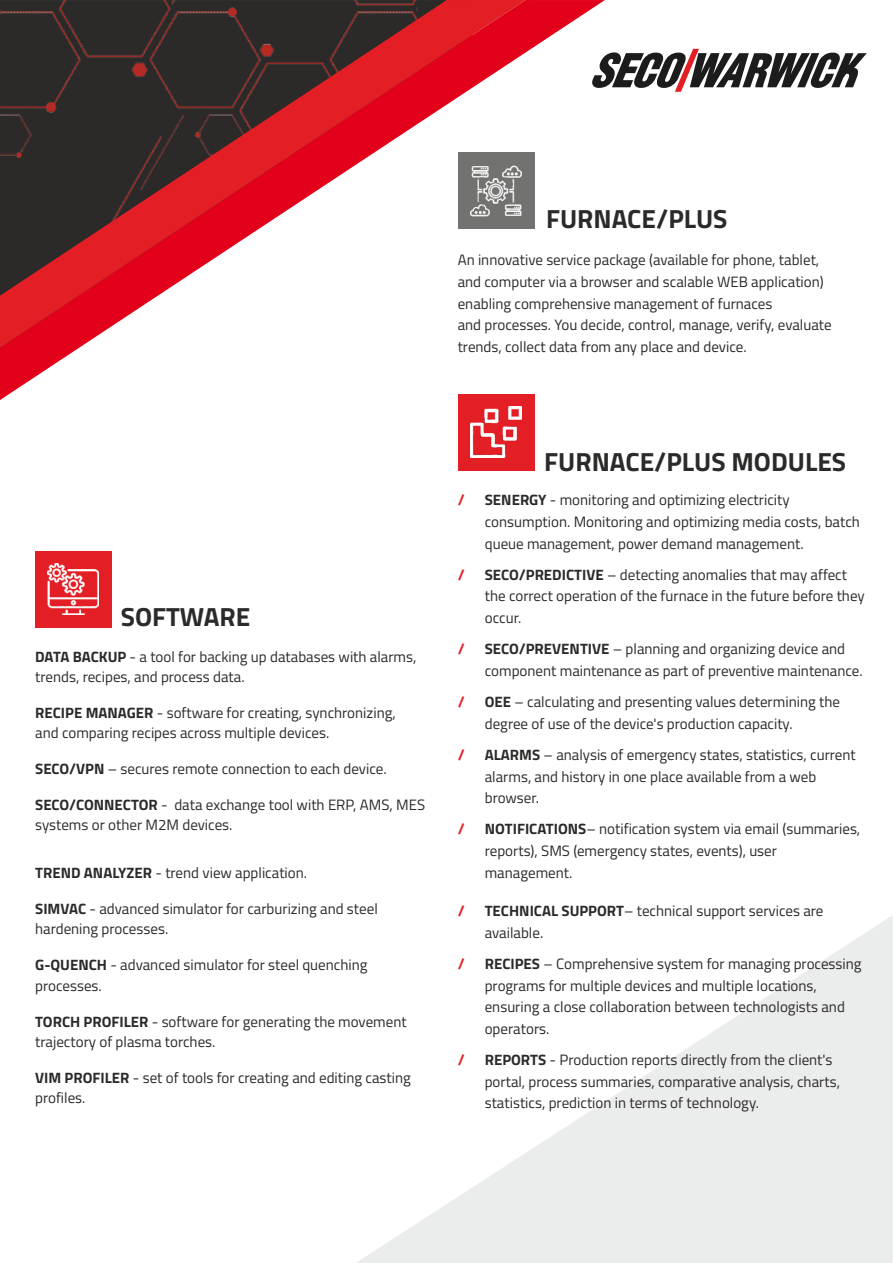
<style>
.page{position:relative;width:893px;height:1263px;background:#fff}
.page>*{position:absolute;margin:0;border:0;box-sizing:border-box;transform-origin:0 0}
.t1{font:700 26.25px "Titillium Web";color:#2b2a29}
.t2{font:15px/21.6px "Titillium Web";color:#2b2a29}
.t3{font:700 15px "Titillium Web";color:#e31e24}
.s1{font-weight:700}
</style>
<div class="page">
<svg style="left:357px;top:916px;width:536px;height:347px"></svg>
<div style="left:458px;top:394px;width:76px;height:76px;background:#e31e24"></div>
<svg style="left:0;top:0;width:605px;height:400px"></svg>
<svg style="left:0;top:0;width:525px;height:348px"></svg>
<svg style="left:591px;top:49px;width:276px;height:43px"></svg>
<div style="left:35px;top:551px;width:76px;height:77px;background:#e31e24"></div>
<img style="left:48px;top:564px;width:51px;height:51px">
<img style="left:471px;top:407px;width:51px;height:51px">
<img style="left:471px;top:165px;width:51px;height:51px">
<h1 class="t1" style="left:546px;top:198px;width:183px">FURNACE/PLUS</h1>
<p class="t2" style="left:458px;top:249px;width:375px">An innovative service package (available for phone, tablet, and computer via a browser and scalable WEB application) enabling comprehensive management of furnaces<br>and processes. You decide, control, manage, verify, evaluate trends, collect data from any place and device.</p>
<h1 class="t1" style="left:121px;top:596px;width:131px">SOFTWARE</h1>
<p class="t2" style="left:35px;top:646px;width:383px;line-height:20.2px"><span class="s1">DATA BACKUP</span> - a tool for backing up databases with alarms, trends, recipes, and process data.</p>
<p class="t2" style="left:35px;top:702px;width:362px;line-height:20.2px"><span class="s1">RECIPE MANAGER</span> - software for creating, synchronizing, and comparing recipes across multiple devices.</p>
<p class="t2" style="left:35px;top:758px;width:353px"><span class="s1">SECO/VPN</span> – secures remote connection to each device.</p>
<p class="t2" style="left:35px;top:794px;width:391px;line-height:20.2px"><span class="s1">SECO/CONNECTOR</span> - data exchange tool with ERP, AMS, MES systems or other M2M devices.</p>
<p class="t2" style="left:35px;top:862px;width:273px"><span class="s1">TREND ANALYZER</span> - trend view application.</p>
<p class="t2" style="left:35px;top:898px;width:344px;line-height:20.2px"><span class="s1">SIMVAC</span> - advanced simulator for carburizing and steel hardening processes.</p>
<p class="t2" style="left:35px;top:955px;width:334px;line-height:20.2px"><span class="s1">G-QUENCH</span> - advanced simulator for steel quenching processes.</p>
<p class="t2" style="left:35px;top:1011px;width:373px;line-height:20.2px"><span class="s1">TORCH PROFILER</span> - software for generating the movement trajectory of plasma torches.</p>
<p class="t2" style="left:35px;top:1067px;width:377px;line-height:20.2px"><span class="s1">VIM PROFILER</span> - set of tools for creating and editing casting profiles.</p>
<h1 class="t1" style="left:544px;top:441px;width:303px">FURNACE/PLUS MODULES</h1>
<p class="t3" style="left:458px;top:488px;width:8px">/</p>
<p class="t2" style="left:485px;top:489px;width:377px"><span class="s1">SENERGY</span> - monitoring and optimizing electricity consumption. Monitoring and optimizing media costs, batch queue management, power demand management.</p>
<p class="t3" style="left:458px;top:563px;width:8px">/</p>
<p class="t2" style="left:485px;top:563px;width:381px"><span class="s1">SECO/PREDICTIVE</span> – detecting anomalies that may affect the correct operation of the furnace in the future before they occur.</p>
<p class="t3" style="left:458px;top:637px;width:8px">/</p>
<p class="t2" style="left:485px;top:638px;width:379px"><span class="s1">SECO/PREVENTIVE</span> – planning and organizing device and component maintenance as part of preventive maintenance.</p>
<p class="t3" style="left:458px;top:690px;width:8px">/</p>
<p class="t2" style="left:485px;top:691px;width:357px"><span class="s1">OEE</span> – calculating and presenting values determining the degree of use of the device's production capacity.</p>
<p class="t3" style="left:458px;top:743px;width:8px">/</p>
<p class="t2" style="left:485px;top:743px;width:372px"><span class="s1">ALARMS</span> – analysis of emergency states, statistics, current alarms, and history in one place available from a web browser.</p>
<p class="t3" style="left:458px;top:817px;width:8px">/</p>
<p class="t2" style="left:485px;top:818px;width:377px"><span class="s1">NOTIFICATIONS</span>– notification system via email (summaries, reports), SMS (emergency states, events), user management.</p>
<p class="t3" style="left:458px;top:899px;width:8px">/</p>
<p class="t2" style="left:485px;top:900px;width:340px"><span class="s1">TECHNICAL SUPPORT</span>– technical support services are available.</p>
<p class="t3" style="left:458px;top:952px;width:8px">/</p>
<p class="t2" style="left:485px;top:952px;width:378px"><span class="s1">RECIPES</span> – Comprehensive system for managing processing programs for multiple devices and multiple locations, ensuring a close collaboration between technologists and operators.</p>
<p class="t3" style="left:458px;top:1048px;width:8px">/</p>
<p class="t2" style="left:485px;top:1049px;width:357px"><span class="s1">REPORTS</span> - Production reports directly from the client's portal, process summaries, comparative analysis, charts, statistics, prediction in terms of technology.</p>
</div>
